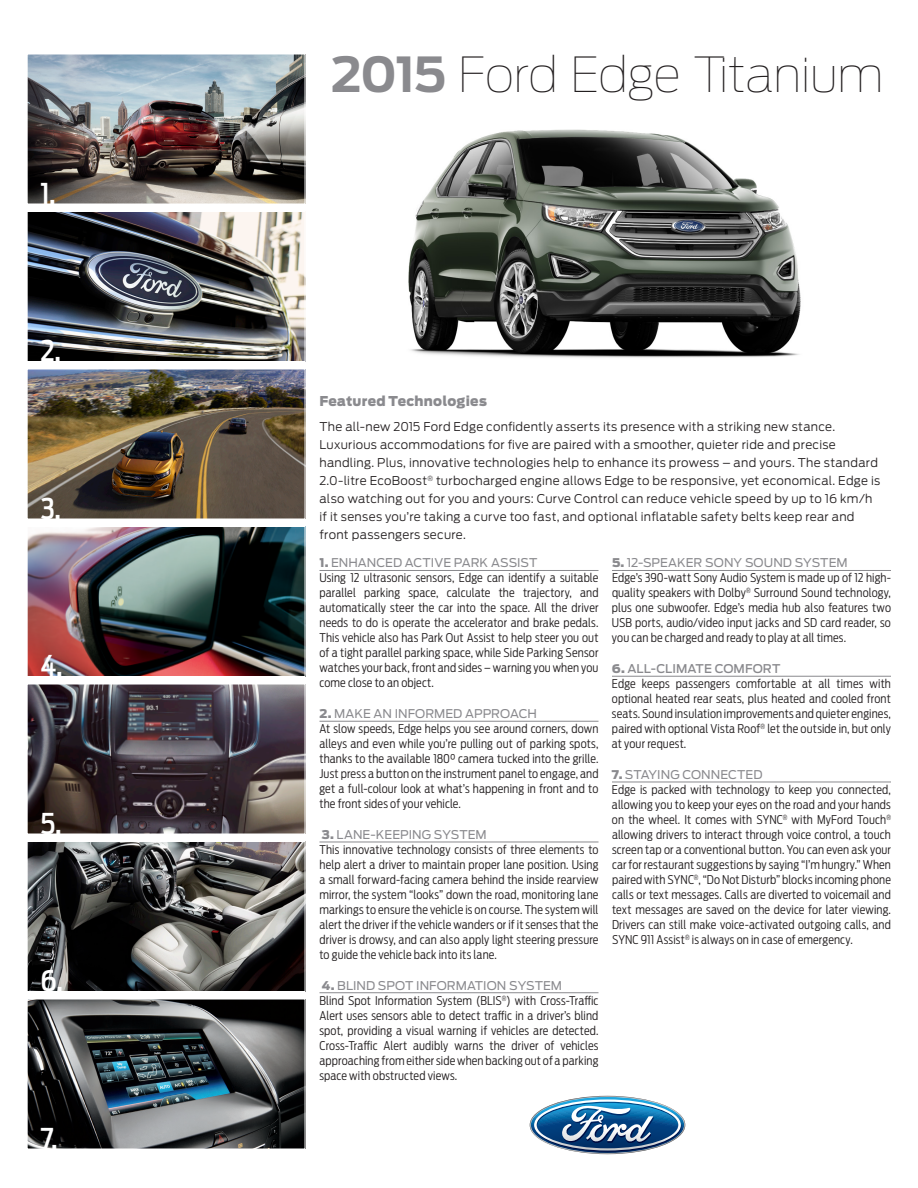
<style>
.page{position:relative;width:918px;height:1188px;background:#fff}
.page>*{position:absolute;margin:0;border:0;box-sizing:border-box;transform-origin:0 0}
.t1{font:100 48px "Ford Antenna";letter-spacing:-.02em;color:#231f20}
.t2{font:500 28.5px "Ford Antenna Cond";color:#fff}
.t3{font:900 13.5px "Ford Antenna";letter-spacing:.015em;color:#8a8a8e}
.t4{font:300 12px/15px "Ford Antenna Cond";letter-spacing:.01em;color:#231f20;text-align:justify}
.t5{font:300 12px/18px "Ford Antenna";letter-spacing:.02em;color:#231f20}
.t6{font:12px "Ford Antenna";color:#8a8a8e}
.t7{font:500 12px "Ford Antenna";letter-spacing:.005em;color:#8a8a8e}
.s1{font-weight:700;color:#8a8a8e}
.s2{font-weight:900}
</style>
<div class="page">
<svg style="left:530px;top:1096px;width:155px;height:58px"></svg>
<img style="left:408px;top:129px;width:393px;height:229px">
<hr style="left:320px;top:570px;width:278px;height:1px;background:#8a8a8e">
<hr style="left:320px;top:721px;width:278px;height:1px;background:#8a8a8e">
<hr style="left:320px;top:842px;width:278px;height:1px;background:#8a8a8e">
<hr style="left:320px;top:992px;width:278px;height:1px;background:#8a8a8e">
<hr style="left:612px;top:570px;width:279px;height:1px;background:#8a8a8e">
<hr style="left:612px;top:676px;width:279px;height:1px;background:#8a8a8e">
<hr style="left:612px;top:782px;width:279px;height:1px;background:#8a8a8e">
<img style="left:29px;top:56px;width:274px;height:146px">
<div style="left:27px;top:54px;width:278px;height:150px;border:1px solid #fff"></div>
<img style="left:29px;top:213px;width:274px;height:147px">
<div style="left:27px;top:211px;width:278px;height:151px;border:1px solid #fff"></div>
<img style="left:29px;top:371px;width:274px;height:146px">
<img style="left:29px;top:1001px;width:274px;height:146px">
<img style="left:29px;top:528px;width:274px;height:147px">
<div style="left:27px;top:526px;width:278px;height:151px;border:1px solid #fff"></div>
<img style="left:29px;top:686px;width:274px;height:146px">
<img style="left:29px;top:843px;width:274px;height:147px">
<div style="left:27px;top:841px;width:278px;height:151px;border:1px solid #fff"></div>
<h2 class="t2" style="left:40px;top:169px;width:17px">1.</h2>
<h2 class="t2" style="left:40px;top:326px;width:22px">2.</h2>
<h2 class="t2" style="left:40px;top:484px;width:22px">3.</h2>
<h2 class="t2" style="left:40px;top:641px;width:24px">4.</h2>
<h2 class="t2" style="left:40px;top:799px;width:23px">5.</h2>
<h2 class="t2" style="left:40px;top:956px;width:24px">6.</h2>
<h2 class="t2" style="left:40px;top:1114px;width:19px">7.</h2>
<h1 class="t1" style="left:331px;top:36px;width:554px"><span class="s1">2015</span> Ford Edge Titanium</h1>
<p class="t3" style="left:320px;top:388px;width:169px">Featured Technologies</p>
<p class="t5" style="left:320px;top:416px;width:562px">The all-new 2015 Ford Edge confidently asserts its presence with a striking new stance.<br>Luxurious accommodations for five are paired with a smoother, quieter ride and precise handling. Plus, innovative technologies help to enhance its prowess – and yours. The standard 2.0-litre EcoBoost<sup>®</sup> turbocharged engine allows Edge to be responsive, yet economical. Edge is also watching out for you and yours: Curve Control can reduce vehicle speed by up to 16 km/h if it senses you’re taking a curve too fast, and optional inflatable safety belts keep rear and front passengers secure.</p>
<p class="t6" style="left:320px;top:553px;width:219px"><span class="s2">1.</span> ENHANCED ACTIVE PARK ASSIST</p>
<p class="t4" style="left:320px;top:569px;width:281px">Using 12 ultrasonic sensors, Edge can identify a suitable parallel parking space, calculate the trajectory, and automatically steer the car into the space. All the driver needs to do is operate the accelerator and brake pedals.<br>This vehicle also has Park Out Assist to help steer you out of a tight parallel parking space, while Side Parking Sensor watches your back, front and sides – warning you when you come close to an object.</p>
<p class="t6" style="left:320px;top:703px;width:219px"><span class="s2">2.</span> MAKE AN INFORMED APPROACH</p>
<p class="t4" style="left:320px;top:720px;width:281px">At slow speeds, Edge helps you see around corners, down alleys and even while you’re pulling out of parking spots, thanks to the available 180° camera tucked into the grille.<br>Just press a button on the instrument panel to engage, and get a full-colour look at what’s happening in front and to the front sides of your vehicle.</p>
<p class="t6" style="left:322px;top:824px;width:166px"><span class="s2">3.</span> LANE-KEEPING SYSTEM</p>
<p class="t4" style="left:320px;top:840px;width:281px">This innovative technology consists of three elements to help alert a driver to maintain proper lane position. Using a small forward-facing camera behind the inside rearview mirror, the system “looks” down the road, monitoring lane markings to ensure the vehicle is on course. The system will alert the driver if the vehicle wanders or if it senses that the driver is drowsy, and can also apply light steering pressure to guide the vehicle back into its lane.</p>
<p class="t6" style="left:322px;top:975px;width:242px"><span class="s2">4.</span> BLIND SPOT INFORMATION SYSTEM</p>
<p class="t4" style="left:319px;top:991px;width:281px">Blind Spot Information System (BLIS<sup>®</sup>) with Cross-Traffic Alert uses sensors able to detect traffic in a driver’s blind spot, providing a visual warning if vehicles are detected.<br>Cross-Traffic Alert audibly warns the driver of vehicles approaching from either side when backing out of a parking space with obstructed views.</p>
<p class="t6" style="left:612px;top:553px;width:237px"><span class="s2">5.</span> 12-SPEAKER SONY SOUND SYSTEM</p>
<p class="t4" style="left:612px;top:569px;width:281px">Edge’s 390-watt Sony Audio System is made up of 12 high&shy;quality speakers with Dolby<sup>®</sup> Surround Sound technology, plus one subwoofer. Edge’s media hub also features two USB ports, audio/video input jacks and SD card reader, so you can be charged and ready to play at all times.</p>
<p class="t7" style="left:612px;top:658px;width:170px"><span class="s2">6.</span> ALL-CLIMATE COMFORT</p>
<p class="t4" style="left:612px;top:675px;width:281px">Edge keeps passengers comfortable at all times with optional heated rear seats, plus heated and cooled front seats. Sound insulation improvements and quieter engines, paired with optional Vista Roof<sup>®</sup> let the outside in, but only at your request.</p>
<p class="t6" style="left:612px;top:764px;width:152px"><span class="s2">7.</span> STAYING CONNECTED</p>
<p class="t4" style="left:612px;top:780px;width:281px">Edge is packed with technology to keep you connected, allowing you to keep your eyes on the road and your hands on the wheel. It comes with SYNC<sup>®</sup> with MyFord Touch<sup>® </sup>allowing drivers to interact through voice control, a touch screen tap or a conventional button. You can even ask your car for restaurant suggestions by saying “I’m hungry.” When paired with SYNC<sup>®</sup>, “Do Not Disturb” blocks incoming phone calls or text messages. Calls are diverted to voicemail and text messages are saved on the device for later viewing.<br>Drivers can still make voice-activated outgoing calls, and SYNC 911 Assist<sup>®</sup> is always on in case of emergency.</p>
</div>
